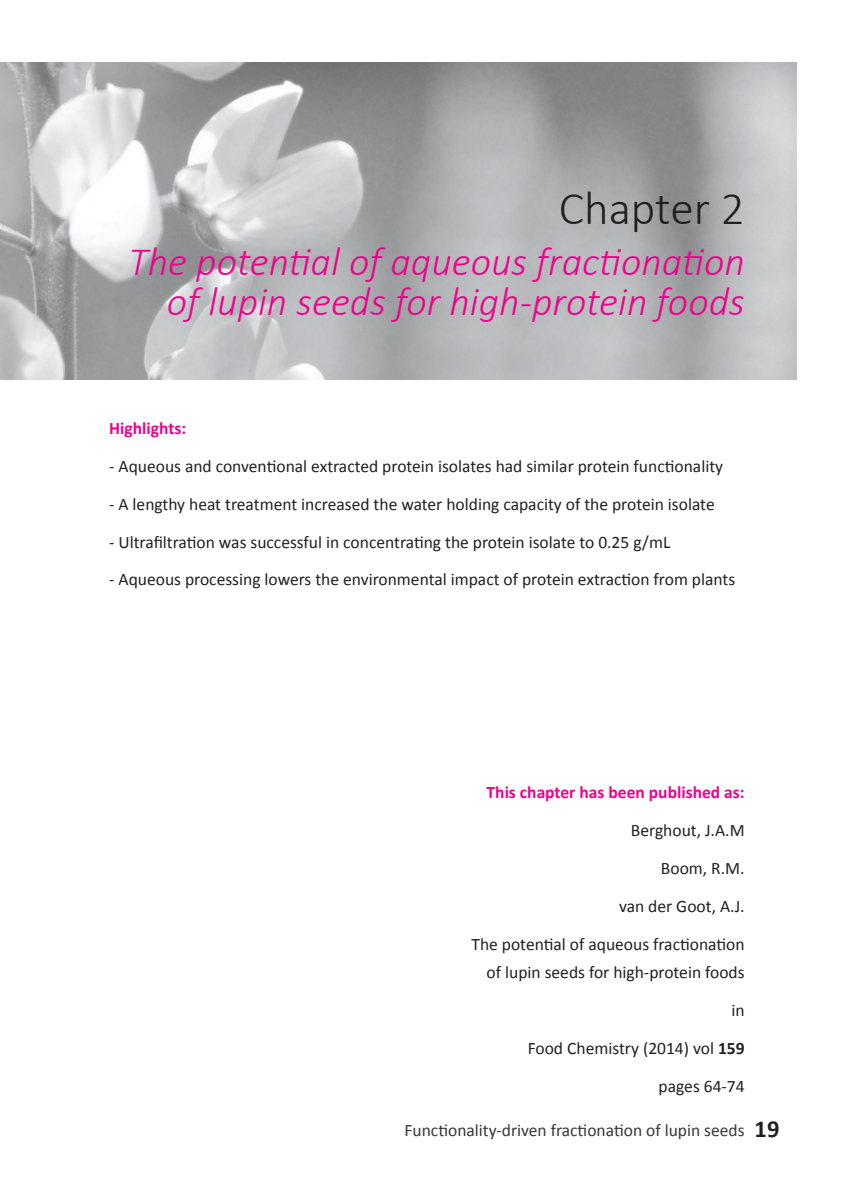
<style>
.page{position:relative;width:844px;height:1191px;background:#fff}
.page>*{position:absolute;margin:0;border:0;box-sizing:border-box;transform-origin:0 0}
.t1{font:300 47.25px "Calibri";color:#231f20}
.t2{font:italic 300 40.25px/40.2px "Calibri";color:#ed028c;text-align:right}
.t3{font:17.5px/38px "Calibri";color:#231f20;text-align:right}
.t4{font:17.5px "Calibri";color:#3b3532}
.t5{font:700 17.5px "Calibri";color:#ed028c}
.s1{font-weight:700}
.s2{font-weight:700;font-size:24.5px;color:#231f20}
</style>
<div class="page">
<img style="left:0;top:62px;width:796px;height:317px">
<h1 class="t1" style="left:558px;top:179px;width:187px">Chapter 2</h1>
<h2 class="t2" style="left:128px;top:241px;width:618px">The potential of aqueous fractionation of lupin seeds for high-protein foods</h2>
<p class="t5" style="left:109px;top:417px;width:79px">Highlights:</p>
<p class="t3" style="left:109px;top:447px;width:615px">- Aqueous and conventional extracted protein isolates had similar protein functionality</p>
<p class="t3" style="left:109px;top:485px;width:607px">- A lengthy heat treatment increased the water holding capacity of the protein isolate</p>
<p class="t3" style="left:109px;top:523px;width:562px">- Ultrafiltration was successful in concentrating the protein isolate to 0.25 g/mL</p>
<p class="t3" style="left:109px;top:560px;width:627px">- Aqueous processing lowers the environmental impact of protein extraction from plants</p>
<p class="t5" style="left:486px;top:781px;width:259px">This chapter has been published as:</p>
<p class="t3" style="left:471px;top:811px;width:274px">Berghout, J.A.M<br>Boom, R.M.<br>van der Goot, A.J.<br>The potential of aqueous fractionation</p>
<p class="t3" style="left:486px;top:953px;width:259px">of lupin seeds for high-protein foods in<br>Food Chemistry (2014) vol <span class="s1">159 </span>pages 64-74</p>
<p class="t4" style="left:404px;top:1119px;width:376px">Functionality-driven fractionation of lupin seeds <span class="s2">19</span></p>
</div>
